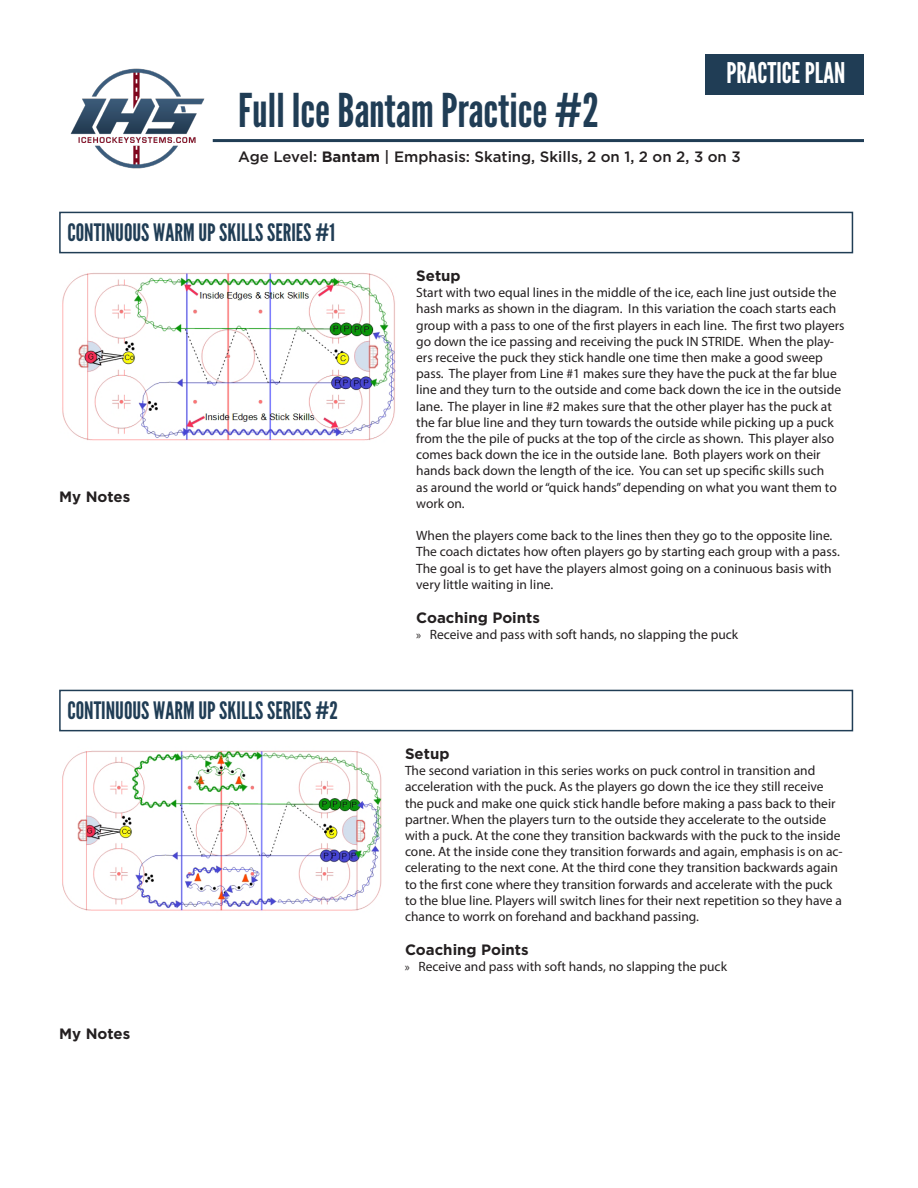
<style>
.page{position:relative;width:918px;height:1188px;background:#fff}
.page>*{position:absolute;margin:0;border:0;box-sizing:border-box;transform-origin:0 0}
.t1{font:46.5px "League Gothic";color:#203d55}
.t2{font:28.5px "League Gothic";color:#fff}
.t3{font:24px "League Gothic";color:#203d55}
.t4{font:500 15px "Gotham";color:#231f20}
.t5{font:700 15px "Gotham";color:#231f20}
.t6{font:13.5px/16.2px "Myriad Pro";color:#231f20}
.s1{font-weight:700}
.s2{font-size:12px}
</style>
<div class="page">
<hr style="left:213px;top:139px;width:651px;height:3px;background:#203d55">
<div style="left:705px;top:54px;width:159px;height:40px;background:#203d55"></div>
<div style="left:59px;top:212px;width:794px;height:41px;border:2px solid #203d55"></div>
<div style="left:59px;top:690px;width:794px;height:41px;border:2px solid #203d55"></div>
<img style="left:62px;top:273px;width:334px;height:168px">
<img style="left:62px;top:750px;width:320px;height:161px">
<img style="left:70px;top:68px;width:150px;height:101px">
<h1 class="t1" style="left:238px;top:83px;width:362px">Full Ice Bantam Practice #2</h1>
<h2 class="t2" style="left:727px;top:56px;width:120px">PRACTICE PLAN</h2>
<p class="t4" style="left:238px;top:147px;width:504px">Age Level: <span class="s1">Bantam</span> | Emphasis: Skating, Skills, 2 on 1, 2 on 2, 3 on 3</p>
<h3 class="t3" style="left:67px;top:219px;width:269px">CONTINUOUS WARM UP SKILLS SERIES #1</h3>
<p class="t5" style="left:59px;top:487px;width:73px">My Notes</p>
<h3 class="t3" style="left:67px;top:697px;width:272px">CONTINUOUS WARM UP SKILLS SERIES #2</h3>
<p class="t5" style="left:59px;top:1023px;width:73px">My Notes</p>
<p class="t5" style="left:416px;top:266px;width:46px">Setup</p>
<p class="t6" style="left:416px;top:284px;width:430px">Start with two equal lines in the middle of the ice, each line just outside the hash marks as shown in the diagram. In this variation the coach starts each group with a pass to one of the first players in each line. The first two players go down the ice passing and receiving the puck IN STRIDE. When the play&shy;ers receive the puck they stick handle one time then make a good sweep pass. The player from Line #1 makes sure they have the puck at the far blue line and they turn to the outside and come back down the ice in the outside lane. The player in line #2 makes sure that the other player has the puck at the far blue line and they turn towards the outside while picking up a puck from the the pile of pucks at the top of the circle as shown. This player also comes back down the ice in the outside lane. Both players work on their hands back down the length of the ice. You can set up specific skills such<br>as around the world or “quick hands” depending on what you want them to work on.</p>
<p class="t6" style="left:416px;top:527px;width:425px">When the players come back to the lines then they go to the opposite line.<br>The coach dictates how often players go by starting each group with a pass.<br>The goal is to get have the players almost going on a coninuous basis with very little waiting in line.</p>
<p class="t5" style="left:416px;top:608px;width:125px">Coaching Points</p>
<p class="t6" style="left:416px;top:626px;width:324px"><span class="s2">»</span> Receive and pass with soft hands, no slapping the puck</p>
<p class="t5" style="left:405px;top:744px;width:46px">Setup</p>
<p class="t6" style="left:405px;top:762px;width:439px">The second variation in this series works on puck control in transition and acceleration with the puck. As the players go down the ice they still receive the puck and make one quick stick handle before making a pass back to their partner. When the players turn to the outside they accelerate to the outside with a puck. At the cone they transition backwards with the puck to the inside cone. At the inside cone they transition forwards and again, emphasis is on ac&shy;celerating to the next cone. At the third cone they transition backwards again to the first cone where they transition forwards and accelerate with the puck to the blue line. Players will switch lines for their next repetition so they have a chance to worrk on forehand and backhand passing.</p>
<p class="t5" style="left:405px;top:940px;width:125px">Coaching Points</p>
<p class="t6" style="left:405px;top:959px;width:324px"><span class="s2">»</span> Receive and pass with soft hands, no slapping the puck</p>
</div>
